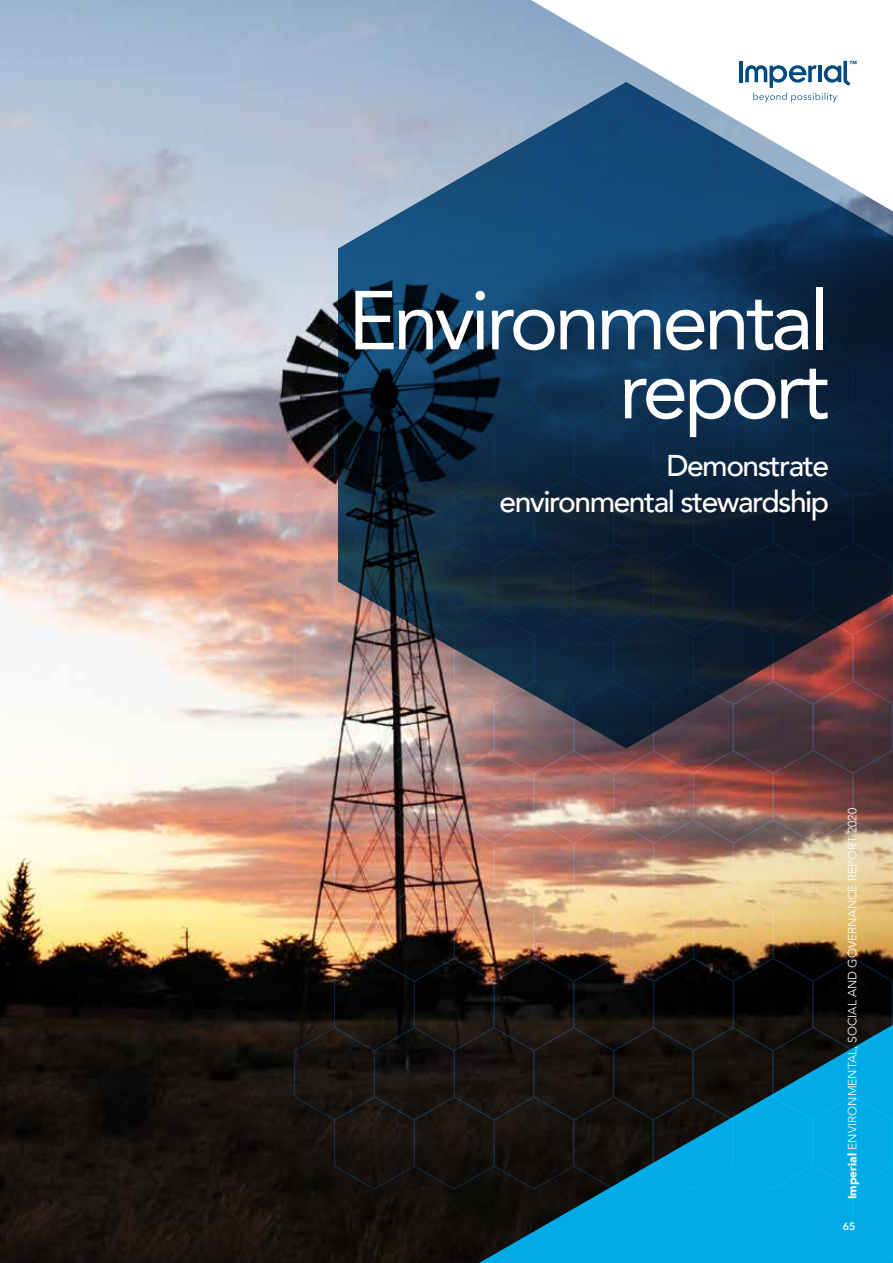
<style>
.page{position:relative;width:893px;height:1263px;background:#fff}
.page>*{position:absolute;margin:0;border:0;box-sizing:border-box;transform-origin:0 0}
.t1{font:82.5px/69px "Avenir";letter-spacing:-.05em;color:#fff;text-align:right}
.t2{font:500 30px/36px "Avenir";letter-spacing:-.05em;color:#fff;text-align:right}
.t3{font:300 12px "Avenir";color:#fff}
.t4{font:600 10.5px "Avenir Next";color:#fff}
.s1{font-weight:900}
</style>
<div class="page">
<img style="left:0;top:0;width:857px;height:1263px">
<img style="left:254px;top:196px;width:639px;height:1063px">
<svg style="left:338px;top:82px;width:555px;height:666px;background:#32485f"></svg>
<h1 class="t1" style="left:348px;top:284px;width:482px">Environmental report</h1>
<h2 class="t2" style="left:500px;top:445px;width:331px">Demonstrate environmental stewardship</h2>
<p class="t3" style="left:845px;top:1199px;width:393px;rotate:-90deg"><span class="s1">Imperial</span> ENVIRONMENTAL, SOCIAL AND GOVERNANCE REPORT 2020</p>
<p class="t4" style="left:843px;top:1217px;width:14px">65</p>
</div>
